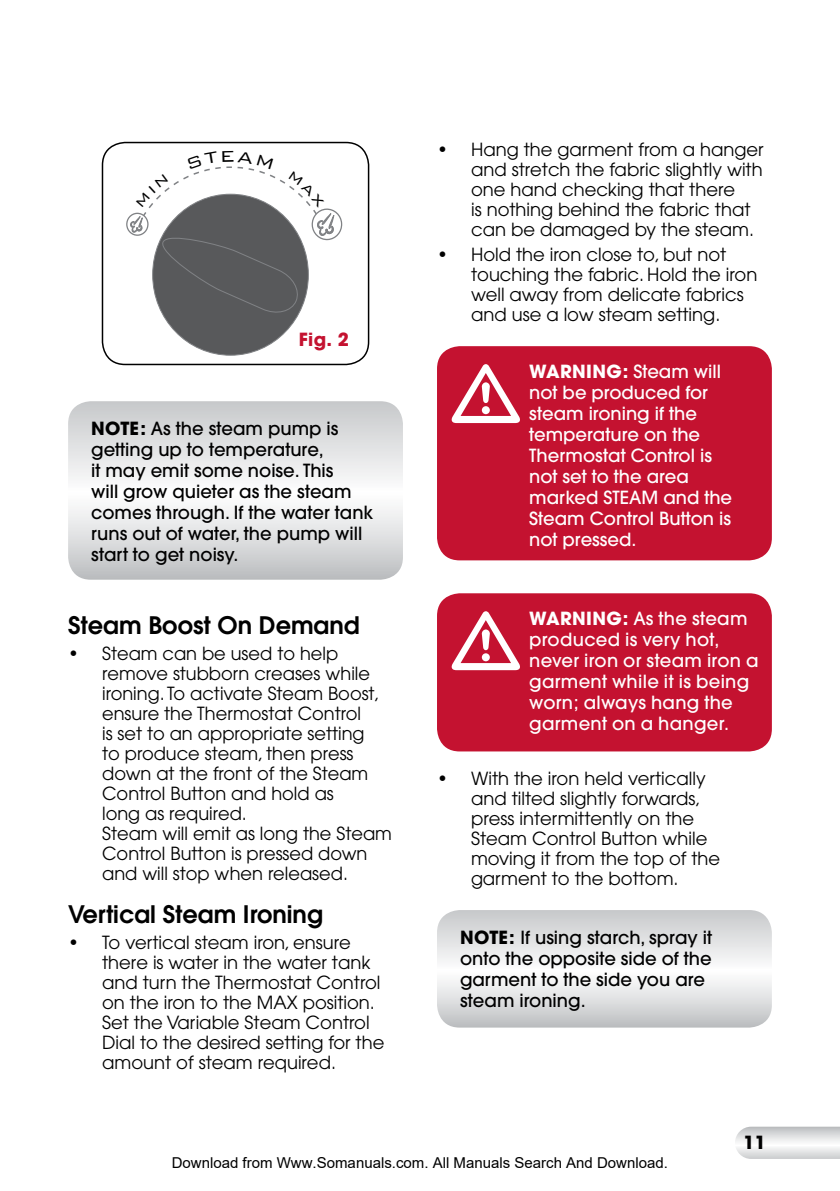
<style>
.page{position:relative;width:840px;height:1191px;background:#fff}
.page>*{position:absolute;margin:0;border:0;box-sizing:border-box;transform-origin:0 0}
.t1{font:600 24px "Avant Garde";color:#000}
.t2{font:18px/20px "Avant Garde";color:#000}
.t3{font:500 18px/21px "Avant Garde";color:#fff}
.t4{font:500 18px/21px "Avant Garde";color:#000}
.t5{font:700 18px "Avant Garde";color:#fff}
.t6{font:700 18px "Avant Garde";color:#c41230}
.t7{font:700 18px "Avant Garde";color:#000}
.t8{font:15px "Arial";color:#000}
.s1{font-weight:700}
</style>
<div class="page">
<svg style="left:735px;top:1126px;width:104px;height:32px"></svg>
<svg style="left:68px;top:401px;width:335px;height:178px"></svg>
<div style="left:437px;top:346px;width:334px;height:214px;background:#c41230;border-radius:23px"></div>
<svg style="left:451px;top:364px;width:68px;height:59px"></svg>
<div style="left:437px;top:593px;width:334px;height:158px;background:#c41230;border-radius:23px"></div>
<svg style="left:451px;top:611px;width:68px;height:59px"></svg>
<svg style="left:437px;top:910px;width:334px;height:117px"></svg>
<svg style="left:102px;top:151px;width:266px;height:213px"></svg>
<p class="t6" style="left:299px;top:328px;width:51px">FIG. 2</p>
<p class="t4" style="left:91px;top:418px;width:283px"><span class="s1">NOTE:</span> As the steam pump is getting up to temperature,<br>it may emit some noise. This<br>will grow quieter as the steam comes through. If the water tank runs out of water, the pump will start to get noisy.</p>
<h1 class="t1" style="left:68px;top:609px;width:293px">Steam Boost On Demand</h1>
<p class="t2" style="left:102px;top:643px;width:291px;text-indent:-34px">• Steam can be used to help remove stubborn creases while ironing. To activate Steam Boost, ensure the Thermostat Control<br>is set to an appropriate setting<br>to produce steam, then press down at the front of the Steam<br>Control Button and hold as<br>long as required.<br>Steam will emit as long the Steam<br>Control Button is pressed down and will stop when released.</p>
<h1 class="t1" style="left:68px;top:898px;width:256px">Vertical Steam Ironing</h1>
<p class="t2" style="left:102px;top:932px;width:283px;text-indent:-34px">• To vertical steam iron, ensure there is water in the water tank and turn the Thermostat Control on the iron to the MAX position.<br>Set the Variable Steam Control<br>Dial to the desired setting for the amount of steam required.</p>
<p class="t2" style="left:471px;top:139px;width:294px;text-indent:-34px">• Hang the garment from a hanger and stretch the fabric slightly with one hand checking that there<br>is nothing behind the fabric that can be damaged by the steam.</p>
<p class="t2" style="left:471px;top:245px;width:287px;text-indent:-34px">• Hold the iron close to, but not touching the fabric. Hold the iron well away from delicate fabrics and use a low steam setting.</p>
<p class="t5" style="left:529px;top:359px;width:30px">WARNIN</p>
<p class="t3" style="left:529px;top:360px;width:204px;text-indent:77px"><span class="s1">G:</span> Steam will not be produced for steam ironing if the temperature on the<br>Thermostat Control is not set to the area marked STEAM and the<br>Steam Control Button is not pressed.</p>
<p class="t3" style="left:529px;top:607px;width:231px;text-indent:77px"><span class="s1">G:</span> As the steam produced is very hot, never iron or steam iron a garment while it is being worn; always hang the garment on a hanger.</p>
<p class="t2" style="left:471px;top:768px;width:250px;text-indent:-34px">• With the iron held vertically and tilted slightly forwards, press intermittently on the<br>Steam Control Button while moving it from the top of the garment to the bottom.</p>
<p class="t5" style="left:529px;top:606px;width:30px">WARNIN</p>
<p class="t4" style="left:460px;top:926px;width:253px"><span class="s1">NOTE:</span> If using starch, spray it onto the opposite side of the garment to the side you are steam ironing.</p>
<p class="t7" style="left:743px;top:1131px;width:24px">11</p>
<p class="t8" style="left:172px;top:1154px;width:497px">Download from Www.Somanuals.com. All Manuals Search And Download.</p>
</div>
